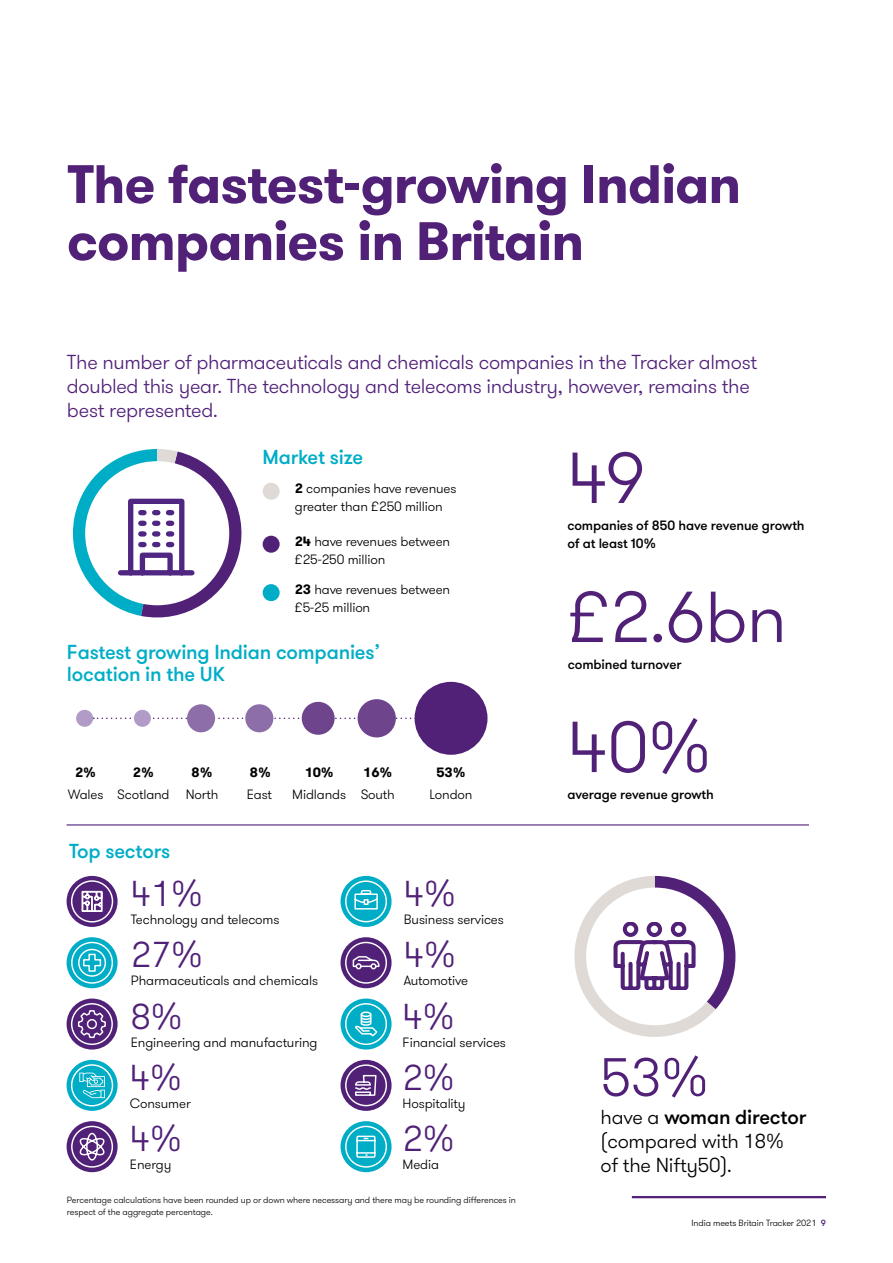
<style>
.page{position:relative;width:893px;height:1263px;background:#fff}
.page>*{position:absolute;margin:0;border:0;box-sizing:border-box;transform-origin:0 0}
._11_Body_text{font:300 72px "GT Walsheim Pro";color:#512178}
.Header_Level_1{font:700 54px/57px "GT Walsheim Pro";letter-spacing:-.02em;color:#512178}
._11_Body_text-2{font:300 54px "GT Walsheim Pro";color:#512178}
._11_Body_text-3{font:300 36px "GT Walsheim Pro";color:#512178}
.Intro_Standfirst_Lev{font:300 20.25px/24px "GT Walsheim Pro";letter-spacing:-.015em;color:#512178}
._04_Headline_four_Me{font:500 20.25px/22.5px "GT Walsheim Pro";letter-spacing:-.01em;color:#00adc6}
._11_Body_text-4{font:300 20.25px/24px "GT Walsheim Pro";letter-spacing:-.01em;color:#000}
._11_Body_text-5{font:300 13.5px/18px "GT Walsheim Pro";letter-spacing:-.01em;color:#000}
._26_Pull_copy{font:500 13.5px/18px "GT Walsheim Pro";letter-spacing:-.01em;color:#000}
._11_Body_text-6{font:700 13.5px "GT Walsheim Pro";color:#000}
.fine_print___text{font:300 9px/12px "GT Walsheim Pro";letter-spacing:-.01em;color:#000}
.s1{font-weight:700}
.s2{font-weight:500}
.s3{font-weight:500;color:#512178}
</style>
<div class="page">
<hr style="left:632px;top:1196px;width:194px;height:2px;background:#512178">
<div style="left:341px;top:1121px;width:51px;height:51px;background:#00adc6;border-radius:50%"></div>
<svg style="left:345px;top:1126px;width:42px;height:42px"></svg>
<svg style="left:93px;top:717px;width:322px;height:2px"></svg>
<hr style="left:67px;top:824px;width:742px;height:1px;background:#512178">
<div style="left:415px;top:682px;width:72px;height:73px;background:#512178;border-radius:36px"></div>
<div style="left:358px;top:699px;width:38px;height:38px;background:#6e448c;border-radius:19px"></div>
<div style="left:302px;top:702px;width:33px;height:33px;background:#6e448c;border-radius:16px"></div>
<div style="left:245px;top:704px;width:28px;height:28px;background:#8e6ea8;border-radius:14px"></div>
<div style="left:187px;top:704px;width:28px;height:28px;background:#8e6ea8;border-radius:14px"></div>
<div style="left:134px;top:710px;width:17px;height:17px;background:#b09cc7;border-radius:9px"></div>
<div style="left:76px;top:710px;width:17px;height:17px;background:#b09cc7;border-radius:9px"></div>
<svg style="left:67px;top:876px;width:51px;height:51px"></svg>
<svg style="left:71px;top:880px;width:42px;height:42px;background:#7c5899"></svg>
<div style="left:82px;top:891px;width:21px;height:21px;border:2px solid #fff"></div>
<div style="left:263px;top:483px;width:17px;height:17px;background:#dfdad5;border-radius:50%"></div>
<div style="left:263px;top:536px;width:17px;height:17px;background:#512178;border-radius:50%"></div>
<div style="left:263px;top:584px;width:17px;height:17px;background:#00adc6;border-radius:50%"></div>
<div style="left:67px;top:937px;width:51px;height:51px;background:#00adc6;border-radius:50%"></div>
<svg style="left:71px;top:942px;width:42px;height:42px"></svg>
<div style="left:67px;top:998px;width:51px;height:51px;background:#512178;border-radius:50%"></div>
<svg style="left:71px;top:1003px;width:42px;height:42px"></svg>
<div style="left:341px;top:876px;width:51px;height:51px;background:#00adc6;border-radius:50%"></div>
<svg style="left:345px;top:880px;width:42px;height:42px"></svg>
<div style="left:341px;top:937px;width:51px;height:51px;background:#512178;border-radius:50%"></div>
<svg style="left:345px;top:942px;width:42px;height:42px"></svg>
<div style="left:341px;top:998px;width:51px;height:51px;background:#00adc6;border-radius:50%"></div>
<svg style="left:345px;top:1003px;width:42px;height:42px"></svg>
<div style="left:341px;top:1060px;width:51px;height:51px;background:#512178;border-radius:50%"></div>
<svg style="left:345px;top:1064px;width:42px;height:42px"></svg>
<div style="left:67px;top:1121px;width:51px;height:51px;background:#512178;border-radius:50%"></div>
<svg style="left:71px;top:1126px;width:42px;height:42px"></svg>
<svg style="left:73px;top:449px;width:169px;height:169px"></svg>
<svg style="left:67px;top:1060px;width:51px;height:51px"></svg>
<svg style="left:71px;top:1064px;width:42px;height:42px;background:#40c1d4"></svg>
<svg style="left:574px;top:876px;width:161px;height:161px"></svg>
<p class="Header_Level_1" style="left:67px;top:156px;width:676px">The fastest-growing Indian companies in Britain</p>
<p class="Intro_Standfirst_Lev" style="left:67px;top:350px;width:692px">The number of pharmaceuticals and chemicals companies in the Tracker almost doubled this year. The technology and telecoms industry, however, remains the</p>
<p class="Intro_Standfirst_Lev" style="left:67px;top:398px;width:152px">best represented.</p>
<p class="_04_Headline_four_Me" style="left:262px;top:446px;width:102px">Market size</p>
<p class="_11_Body_text-5" style="left:295px;top:479px;width:163px"><span class="s1">2</span> companies have revenues greater than £250 million</p>
<p class="_11_Body_text-5" style="left:295px;top:532px;width:157px"><span class="s1">24</span> have revenues between £25-250 million</p>
<p class="_11_Body_text-5" style="left:295px;top:581px;width:157px"><span class="s1">23</span> have revenues between £5-25 million</p>
<p class="_04_Headline_four_Me" style="left:67px;top:641px;width:315px">Fastest growing Indian companies’ location in the UK</p>
<p class="_11_Body_text-6" style="left:75px;top:763px;width:23px">2%</p>
<p class="_11_Body_text-6" style="left:133px;top:763px;width:23px">2%</p>
<p class="_11_Body_text-6" style="left:192px;top:763px;width:23px">8%</p>
<p class="_11_Body_text-6" style="left:250px;top:763px;width:23px">8%</p>
<p class="_11_Body_text-6" style="left:305px;top:763px;width:31px">10%</p>
<p class="_11_Body_text-6" style="left:363px;top:763px;width:31px">16%</p>
<p class="_11_Body_text-6" style="left:436px;top:763px;width:31px">53%</p>
<p class="_11_Body_text-5" style="left:68px;top:785px;width:37px">Wales</p>
<p class="_11_Body_text-5" style="left:117px;top:785px;width:54px">Scotland</p>
<p class="_11_Body_text-5" style="left:186px;top:785px;width:34px">North</p>
<p class="_11_Body_text-5" style="left:247px;top:785px;width:27px">East</p>
<p class="_11_Body_text-5" style="left:292px;top:785px;width:55px">Midlands</p>
<p class="_11_Body_text-5" style="left:361px;top:785px;width:36px">South</p>
<p class="_11_Body_text-5" style="left:430px;top:785px;width:44px">London</p>
<p class="_04_Headline_four_Me" style="left:69px;top:840px;width:102px">Top sectors</p>
<p class="_11_Body_text-3" style="left:131px;top:871px;width:74px">41%</p>
<p class="_11_Body_text-5" style="left:131px;top:910px;width:150px">Technology and telecoms</p>
<p class="_11_Body_text-3" style="left:131px;top:932px;width:74px">27%</p>
<p class="_11_Body_text-5" style="left:131px;top:972px;width:189px">Pharmaceuticals and chemicals</p>
<p class="_11_Body_text-3" style="left:131px;top:993px;width:53px">8%</p>
<p class="_11_Body_text-5" style="left:131px;top:1033px;width:188px">Engineering and manufacturing</p>
<p class="_11_Body_text-3" style="left:130px;top:1055px;width:53px">4%</p>
<p class="_11_Body_text-5" style="left:130px;top:1094px;width:62px">Consumer</p>
<p class="_11_Body_text-3" style="left:130px;top:1116px;width:53px">4%</p>
<p class="_11_Body_text-5" style="left:130px;top:1156px;width:43px">Energy</p>
<p class="_11_Body_text-3" style="left:404px;top:871px;width:53px">4%</p>
<p class="_11_Body_text-5" style="left:404px;top:910px;width:102px">Business services</p>
<p class="_11_Body_text-3" style="left:404px;top:932px;width:53px">4%</p>
<p class="_11_Body_text-5" style="left:404px;top:972px;width:66px">Automotive</p>
<p class="_11_Body_text-3" style="left:403px;top:993px;width:53px">4%</p>
<p class="_11_Body_text-5" style="left:403px;top:1033px;width:105px">Financial services</p>
<p class="_11_Body_text-3" style="left:403px;top:1055px;width:53px">2%</p>
<p class="_11_Body_text-5" style="left:403px;top:1094px;width:64px">Hospitality</p>
<p class="_11_Body_text-3" style="left:403px;top:1116px;width:53px">2%</p>
<p class="_11_Body_text-5" style="left:403px;top:1156px;width:38px">Media</p>
<p class="fine_print___text" style="left:67px;top:1194px;width:451px">Percentage calculations have been rounded up or down where necessary and there may be rounding differences in respect of the aggregate percentage.</p>
<p class="_11_Body_text" style="left:567px;top:433px;width:80px">49</p>
<p class="_26_Pull_copy" style="left:567px;top:516px;width:239px">companies of 850 have revenue growth of at least 10%</p>
<p class="_11_Body_text" style="left:568px;top:572px;width:221px">£2.6bn</p>
<p class="_26_Pull_copy" style="left:568px;top:655px;width:115px">combined turnover</p>
<p class="_11_Body_text" style="left:567px;top:702px;width:146px">40%</p>
<p class="_26_Pull_copy" style="left:567px;top:785px;width:148px">average revenue growth</p>
<p class="_11_Body_text-2" style="left:601px;top:1043px;width:110px">53%</p>
<p class="_11_Body_text-4" style="left:601px;top:1105px;width:207px">have a <span class="s2">woman director </span>(compared with 18%</p>
<p class="_11_Body_text-4" style="left:601px;top:1153px;width:133px">of the Nifty50).</p>
<p class="fine_print___text" style="left:691px;top:1217px;width:136px">India meets Britain Tracker 2021 <span class="s3">9</span></p>
</div>
